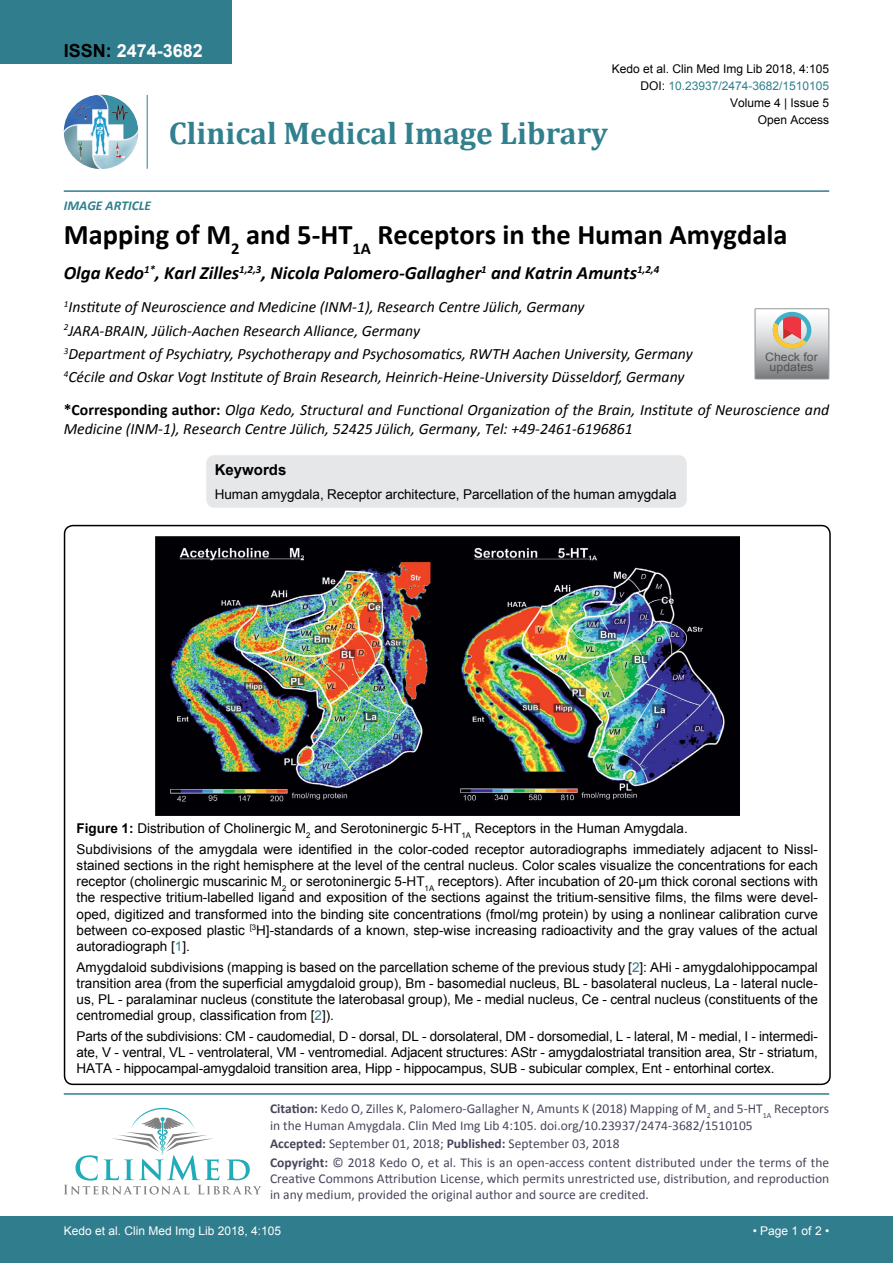
<style>
.page{position:relative;width:893px;height:1263px;background:#fff}
.page>*{position:absolute;margin:0;border:0;box-sizing:border-box;transform-origin:0 0}
.t1{font:700 31.5px "Cambria";color:#30808d}
.t2{font:700 28.5px "Calibri";color:#000}
.t3{font:italic 700 18.75px "Calibri";color:#000}
.t4{font:700 18px "Arial";color:#fff}
.t5{font:italic 15.75px/23.1px "Calibri";color:#000}
.t6{font:700 15px "Arial";color:#000}
.t7{font:13.5px/16.2px "Arial";color:#000;text-align:justify}
.t8{font:13.5px/16.2px "Calibri";color:#47475c}
.t9{font:italic 700 13.5px "Calibri";color:#30808d}
.t10{font:12px/17.2px "Arial";color:#000;text-align:right}
.t11{font:12px "Arial";color:#fff}
.t12{font:12px "Arial";color:#30808d}
.t13{font:11.7px/10.1px "Arial";color:#535353;text-align:center;scale:1.06 1}
.s1{color:#000}
.s2{font-weight:700;font-style:normal}
.s3{font-weight:700}
.s4{color:#30808d}
</style>
<div class="page">
<div style="left:0;top:0;width:231px;height:64px;background:#307d8d"></div>
<img style="left:64px;top:95px;width:74px;height:74px;border-radius:37px">
<hr style="left:147px;top:95px;width:1px;height:74px;background:#307d8d">
<hr style="left:64px;top:190px;width:765px;height:2px;background:#307d8d">
<div style="left:0;top:1216px;width:893px;height:47px;background:#307d8d"></div>
<hr style="left:64px;top:1093px;width:765px;height:2px;background:#307d8d">
<svg style="left:64px;top:1108px;width:197px;height:86px"></svg>
<div style="left:206px;top:455px;width:481px;height:53px;background:#e6e7e8;border-radius:9px"></div>
<svg style="left:755px;top:309px;width:74px;height:70px;background:#bdb6b3"></svg>
<img style="left:155px;top:537px;width:584px;height:278px">
<h3 class="t4" style="left:64px;top:38px;width:141px"><span class="s1">ISSN:</span> 2474-3682</h3>
<p class="t10" style="left:612px;top:60px;width:219px">Kedo et al. Clin Med Img Lib 2018, 4:105</p>
<p class="t10" style="left:730px;top:94px;width:101px">Volume 4 | Issue 5<br>Open Access</p>
<p class="t12" style="left:640px;top:78px;width:190px"><span class="s1">DOI:</span> 10.23937/2474-3682/1510105</p>
<h1 class="t1" style="left:169px;top:111px;width:441px">Clinical Medical Image Library</h1>
<p class="t9" style="left:64px;top:197px;width:89px">IMAGE ARTICLE</p>
<h2 class="t2" style="left:64px;top:217px;width:725px">Mapping of M<sub>2</sub> and 5-HT<sub>1A</sub> Receptors in the Human Amygdala</h2>
<h3 class="t3" style="left:64px;top:261px;width:597px">Olga Kedo<sup>1*</sup>, Karl Zilles<sup>1,2,3</sup>, Nicola Palomero-Gallagher<sup>1</sup> and Katrin Amunts<sup>1,2,4</sup></h3>
<p class="t5" style="left:64px;top:295px;width:630px"><sup>1</sup>Institute of Neuroscience and Medicine (INM-1), Research Centre Jülich, Germany<br><sup>2</sup>JARA-BRAIN, Jülich-Aachen Research Alliance, Germany<br><sup>3</sup>Department of Psychiatry, Psychotherapy and Psychosomatics, RWTH Aachen University, Germany <sup>4</sup>Cécile and Oskar Vogt Institute of Brain Research, Heinrich-Heine-University Düsseldorf, Germany</p>
<p class="t13" style="left:765px;top:352px;width:51px">Check for updates</p>
<p class="t5" style="left:64px;top:400px;width:767px;line-height:18.9px"><span class="s2">*Corresponding author:</span> Olga Kedo, Structural and Functional Organization of the Brain, Institute of Neuroscience and<br>Medicine (INM-1), Research Centre Jülich, 52425 Jülich, Germany, Tel: +49-2461-6196861</p>
<p class="t6" style="left:215px;top:459px;width:73px">Keywords</p>
<p class="t7" style="left:215px;top:487px;width:463px">Human amygdala, Receptor architecture, Parcellation of the human amygdala</p>
<p class="t7" style="left:77px;top:819px;width:743px;line-height:20.4px"><span class="s3">Figure 1:</span> Distribution of Cholinergic M<sub>2</sub> and Serotoninergic 5-HT<sub>1A</sub> Receptors in the Human Amygdala.<br>Subdivisions of the amygdala were identified in the color-coded receptor autoradiographs immediately adjacent to Nissl-</p>
<p class="t7" style="left:77px;top:857px;width:743px">stained sections in the right hemisphere at the level of the central nucleus. Color scales visualize the concentrations for each receptor (cholinergic muscarinic M<sub>2</sub> or serotoninergic 5-HT<sub>1A</sub> receptors). After incubation of 20-μm thick coronal sections with the respective tritium-labelled ligand and exposition of the sections against the tritium-sensitive films, the films were devel&shy;oped, digitized and transformed into the binding site concentrations (fmol/mg protein) by using a nonlinear calibration curve between co-exposed plastic <sup>[3</sup>H]-standards of a known, step-wise increasing radioactivity and the gray values of the actual autoradiograph [<span class="s4">1</span>].</p>
<p class="t7" style="left:77px;top:959px;width:743px">Amygdaloid subdivisions (mapping is based on the parcellation scheme of the previous study [<span class="s4">2</span>]: AHi - amygdalohippocampal transition area (from the superficial amygdaloid group), Bm - basomedial nucleus, BL - basolateral nucleus, La - lateral nucle&shy;us, PL - paralaminar nucleus (constitute the laterobasal group), Me - medial nucleus, Ce - central nucleus (constituents of the centromedial group, classification from [<span class="s4">2</span>]).</p>
<p class="t7" style="left:77px;top:1028px;width:743px">Parts of the subdivisions: CM - caudomedial, D - dorsal, DL - dorsolateral, DM - dorsomedial, L - lateral, M - medial, I - intermedi&shy;ate, V - ventral, VL - ventrolateral, VM - ventromedial. Adjacent structures: AStr - amygdalostriatal transition area, Str - striatum, HATA - hippocampal-amygdaloid transition area, Hipp - hippocampus, SUB - subicular complex, Ent - entorhinal cortex.</p>
<p class="t8" style="left:270px;top:1101px;width:561px"><span class="s3">Citation:</span> Kedo O, Zilles K, Palomero-Gallagher N, Amunts K (2018) Mapping of M<sub>2</sub> and 5-HT<sub>1A</sub> Receptors in the Human Amygdala. Clin Med Img Lib 4:105. doi.org/10.23937/2474-3682/1510105</p>
<p class="t8" style="left:270px;top:1154px;width:561px;text-align:justify"><span class="s3">Copyright:</span> © 2018 Kedo O, et al. This is an open-access content distributed under the terms of the Creative Commons Attribution License, which permits unrestricted use, distribution, and reproduction in any medium, provided the original author and source are credited.</p>
<p class="t8" style="left:270px;top:1135px;width:351px"><span class="s3">Accepted:</span> September 01, 2018; <span class="s3">Published:</span> September 03, 2018</p>
<p class="t11" style="left:64px;top:1223px;width:219px">Kedo et al. Clin Med Img Lib 2018, 4:105</p>
<p class="t11" style="left:753px;top:1223px;width:78px">• Page 1 of 2 •</p>
</div>
